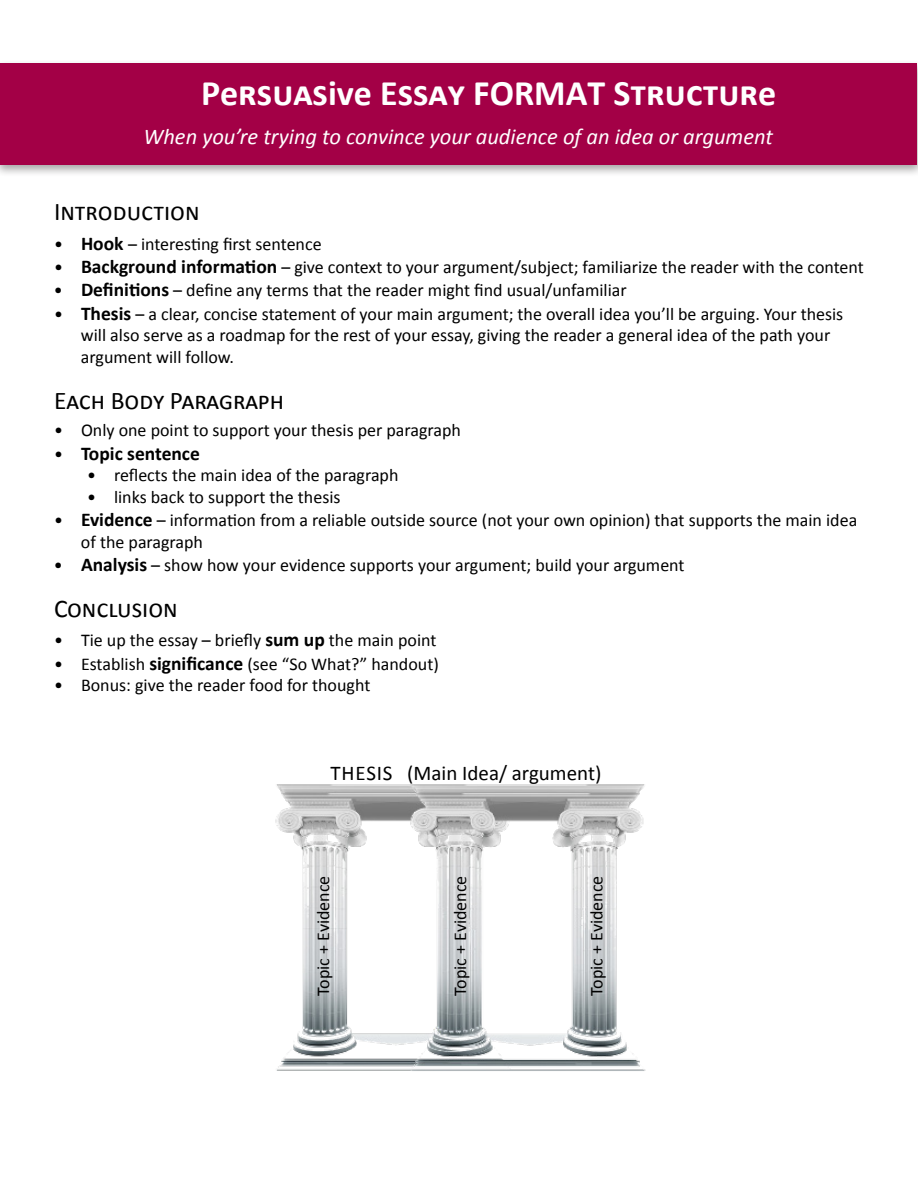
<style>
.page{position:relative;width:918px;height:1188px;background:#fff}
.page>*{position:absolute;margin:0;border:0;box-sizing:border-box;transform-origin:0 0}
.t1{font:700 36px "Calibri";color:#fff}
.t2{font:25.5px "Calibri";color:#000}
.t3{font:italic 22.5px "Calibri";color:#fff}
.t4{font:21px "Calibri";color:#000}
.t5{font:700 19.5px "Calibri";letter-spacing:-.005em;color:#000}
.t6{font:18px/21.6px "Calibri";color:#000}
.s1{font-weight:700;font-size:19.5px}
.s2{font-weight:400;font-size:18px}
</style>
<div class="page">
<div style="left:0;top:59px;width:918px;height:118px;background:#231f20;opacity:.4"></div>
<div style="left:0;top:63px;width:917px;height:101px;background:#a30046"></div>
<img style="left:275px;top:784px;width:371px;height:287px">
<h1 class="t1" style="left:201px;top:70px;width:577px">Persuasive Essay FORMAT Structure</h1>
<p class="t3" style="left:143px;top:121px;width:631px">When you’re trying to convince your audience of an idea or argument</p>
<h2 class="t2" style="left:54px;top:196px;width:147px">Introduction</h2>
<p class="t6" style="left:54px;top:233px;width:269px">• <span class="s1">Hook</span> – interesting first sentence</p>
<p class="t6" style="left:54px;top:256px;width:811px">• <span class="s1">Background information</span> – give context to your argument/subject; familiarize the reader with the content</p>
<p class="t6" style="left:54px;top:280px;width:574px">• <span class="s1">Definitions</span> – define any terms that the reader might find usual/unfamiliar</p>
<p class="t6" style="left:81px;top:303px;width:764px;text-indent:-27px">• <span class="s1">Thesis</span> – a clear, concise statement of your main argument; the overall idea you’ll be arguing. Your thesis will also serve as a roadmap for the rest of your essay, giving the reader a general idea of the path your argument will follow.</p>
<h2 class="t2" style="left:54px;top:384px;width:232px">Each Body Paragraph</h2>
<p class="t6" style="left:54px;top:419px;width:409px">• Only one point to support your thesis per paragraph</p>
<p class="t5" style="left:54px;top:441px;width:147px"><span class="s2">•</span> Topic sentence</p>
<p class="t6" style="left:87px;top:464px;width:313px">• reflects the main idea of the paragraph</p>
<p class="t6" style="left:87px;top:486px;width:255px">• links back to support the thesis</p>
<p class="t6" style="left:81px;top:509px;width:778px;text-indent:-27px">• <span class="s1">Evidence</span> – information from a reliable outside source (not your own opinion) that supports the main idea of the paragraph</p>
<p class="t6" style="left:54px;top:554px;width:632px">• <span class="s1">Analysis</span> – show how your evidence supports your argument; build your argument</p>
<h2 class="t2" style="left:54px;top:592px;width:125px">Conclusion</h2>
<p class="t6" style="left:54px;top:629px;width:384px">• Tie up the essay – briefly <span class="s1">sum up</span> the main point</p>
<p class="t6" style="left:54px;top:653px;width:386px">• Establish <span class="s1">significance</span> (see “So What?” handout)</p>
<p class="t6" style="left:54px;top:674px;width:318px">• Bonus: give the reader food for thought</p>
<p class="t4" style="left:331px;top:760px;width:22px">Thesis</p>
<p class="t4" style="left:407px;top:760px;width:196px">(Main Idea/ argument)</p>
<p class="t6" style="left:312px;top:996px;width:122px;rotate:-90deg">Topic + Evidence</p>
<p class="t6" style="left:449px;top:996px;width:122px;rotate:-90deg">Topic + Evidence</p>
<p class="t6" style="left:586px;top:996px;width:122px;rotate:-90deg">Topic + Evidence</p>
</div>
